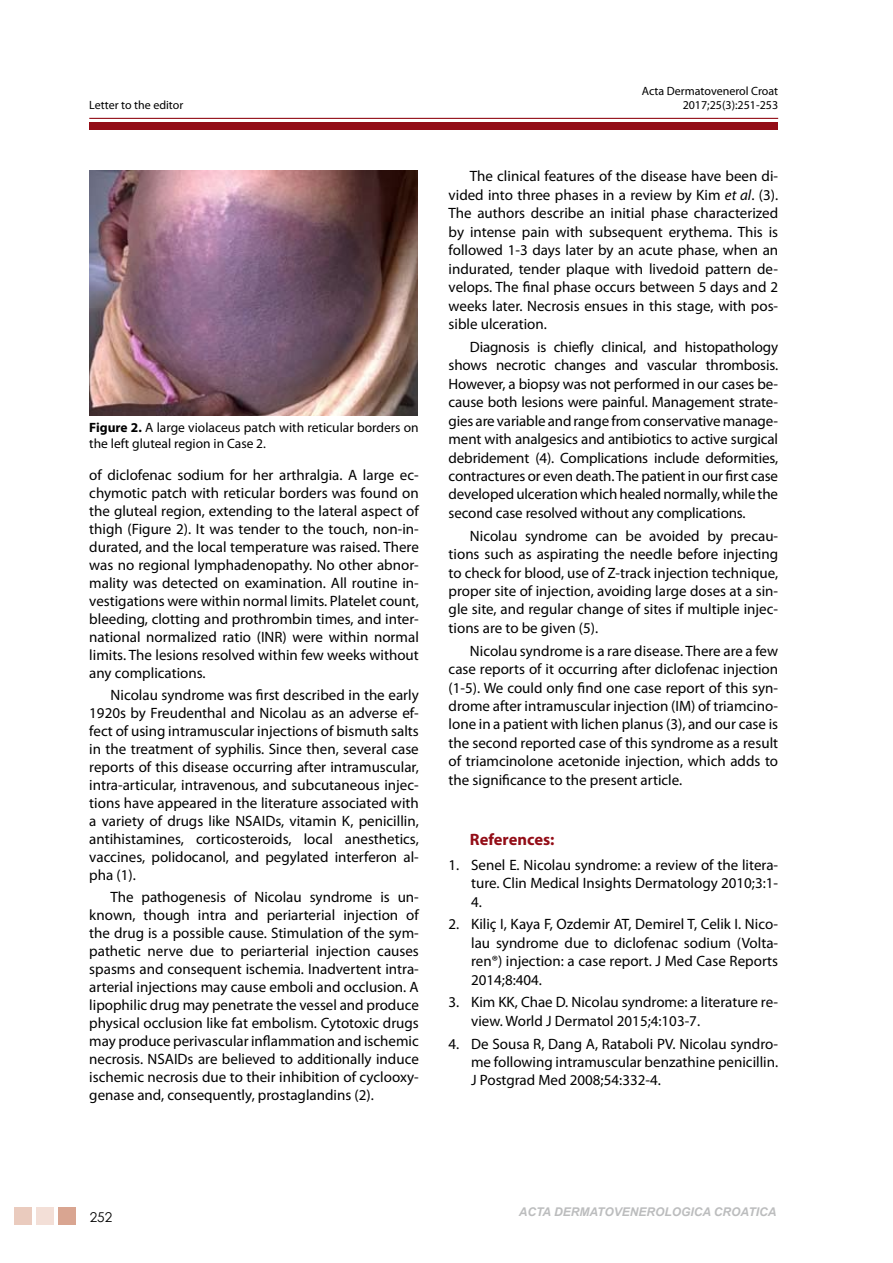
<style>
.page{position:relative;width:893px;height:1263px;background:#fff}
.page>*{position:absolute;margin:0;border:0;box-sizing:border-box;transform-origin:0 0}
.t1{font:700 16.5px "Myriad Pro";color:#930d17}
.t2{font:15px/18.5px "Myriad Pro";color:#000;text-align:justify}
.t3{font:13.5px/16.2px "Myriad Pro";color:#000}
.t4{font:13.5px "Century Gothic";color:#000}
.t5{font:12px "Myriad Pro";color:#000}
.t6{font:italic 700 12px "Arial";color:#bcbdbe}
.s1{font-weight:700}
.s2{font-style:italic}
</style>
<div class="page">
<div style="left:89px;top:122px;width:689px;height:8px;background:#930d17"></div>
<hr style="left:89px;top:118px;width:689px;height:1px;background:#930d17">
<div style="left:14px;top:1207px;width:18px;height:18px;background:#eacbbe"></div>
<div style="left:36px;top:1207px;width:18px;height:18px;background:#f3dfd7"></div>
<div style="left:59px;top:1207px;width:17px;height:18px;background:#d9a591"></div>
<img style="left:89px;top:170px;width:329px;height:246px">
<p class="t5" style="left:642px;top:83px;width:138px">Acta Dermatovenerol Croat</p>
<p class="t5" style="left:89px;top:98px;width:96px">Letter to the editor</p>
<p class="t5" style="left:683px;top:98px;width:97px">2017;25(3):251-253</p>
<p class="t3" style="left:89px;top:419px;width:331px"><span class="s1">Figure 2.</span> A large violaceus patch with reticular borders on the left gluteal region in Case 2.</p>
<p class="t2" style="left:89px;top:465px;width:331px;line-height:18px">of diclofenac sodium for her arthralgia. A large ec&shy;chymotic patch with reticular borders was found on the gluteal region, extending to the lateral aspect of thigh (Figure 2). It was tender to the touch, non-in&shy;durated, and the local temperature was raised. There was no regional lymphadenopathy. No other abnor&shy;mality was detected on examination. All routine in&shy;vestigations were within normal limits. Platelet count, bleeding, clotting and prothrombin times, and inter&shy;national normalized ratio (INR) were within normal limits. The lesions resolved within few weeks without any complications.</p>
<p class="t2" style="left:89px;top:686px;width:331px;line-height:18px;text-indent:21px">Nicolau syndrome was first described in the early 1920s by Freudenthal and Nicolau as an adverse ef&shy;fect of using intramuscular injections of bismuth salts in the treatment of syphilis. Since then, several case reports of this disease occurring after intramuscular, intra-articular, intravenous, and subcutaneous injec&shy;tions have appeared in the literature associated with a variety of drugs like NSAIDs, vitamin K, penicillin, antihistamines, corticosteroids, local anesthetics, vaccines, polidocanol, and pegylated interferon al&shy;pha (1).</p>
<p class="t2" style="left:89px;top:888px;width:331px;line-height:18px;text-indent:21px">The pathogenesis of Nicolau syndrome is un&shy;known, though intra and periarterial injection of the drug is a possible cause. Stimulation of the sym&shy;pathetic nerve due to periarterial injection causes spasms and consequent ischemia. I nadvertent intra&shy;arterial injections may cause emboli and occlusion. A lipophilic drug may penetrate the vessel and produce physical occlusion like fat embolism. Cytotoxic drugs may produce perivascular inflammation and ischemic necrosis. NSAIDs are believed to additionally induce ischemic necrosis due to their inhibition of cyclooxy&shy;genase and, consequently, prostaglandins (2).</p>
<p class="t2" style="left:449px;top:167px;width:331px;text-indent:21px">The clinical features of the disease have been di&shy;vided into three phases in a review by Kim <span class="s2">et al</span>. (3).<br>The authors describe an initial phase characterized by intense pain with subsequent erythema. This is followed 1-3 days later by an acute phase, when an indurated, tender plaque with livedoid pattern de&shy;velops. The final phase occurs between 5 days and 2 weeks later. Necrosis ensues in this stage, with pos&shy;sible ulceration.</p>
<p class="t2" style="left:449px;top:337px;width:331px;text-indent:21px">Diagnosis is chiefly clinical, and histopathology shows necrotic changes and vascular thrombosis.<br>However, a biopsy was not performed in our cases be&shy;cause both lesions were painful. Management strate&shy;gies are variable and range from conservative manage&shy;ment with analgesics and antibiotics to active surgical debridement (4). Complications include deformities, contractures or even death. The patient in our first case developed ulceration which healed normally, while the second case resolved without any complications.</p>
<p class="t2" style="left:449px;top:526px;width:331px;text-indent:21px">Nicolau syndrome can be avoided by precau&shy;tions such as aspirating the needle before injecting to check for blood, use of Z-track injection technique, proper site of injection, avoiding large doses at a sin&shy;gle site, and regular change of sites if multiple injec&shy;tions are to be given (5).</p>
<p class="t2" style="left:449px;top:641px;width:331px;text-indent:21px">Nicolau syndrome is a rare disease. There are a few case reports of it occurring after diclofenac injection (1-5). We could only find one case report of this syn&shy;drome after intramuscular injection (IM) of triamcino&shy;lone in a patient with lichen planus (3), and our case is the second reported case of this syndrome as a result of triamcinolone acetonide injection, which adds to the significance to the present article.</p>
<p class="t1" style="left:470px;top:828px;width:86px">References:</p>
<p class="t2" style="left:471px;top:855px;width:309px;text-indent:-22px">1. Senel E. Nicolau syndrome: a review of the litera&shy;ture. Clin Medical I nsights Dermatology 2010;3:1- 4.</p>
<p class="t2" style="left:471px;top:915px;width:309px;text-indent:-22px">2. Kiliç I, Kaya F, Ozdemir AT, Demirel T, Celik I. Nico&shy;lau syndrome due to diclofenac sodium (Volta&shy;ren®) injection: a case report. J Med Case Reports 2014;8:404.</p>
<p class="t2" style="left:471px;top:993px;width:309px;text-indent:-22px">3. Kim KK, Chae D. Nicolau syndrome: a literature re&shy;view. World J Dermatol 2015;4:103-7.</p>
<p class="t2" style="left:471px;top:1034px;width:309px;text-indent:-22px">4. De Sousa R, Dang A, Rataboli PV. Nicolau syndro&shy;me following intramuscular benzathine penicillin.<br>J Postgrad Med 2008;54:332-4.</p>
<p class="t4" style="left:90px;top:1207px;width:24px">252</p>
<p class="t6" style="left:519px;top:1204px;width:259px">ACTA DERMATOVENEROLOGICA CROATICA</p>
</div>
